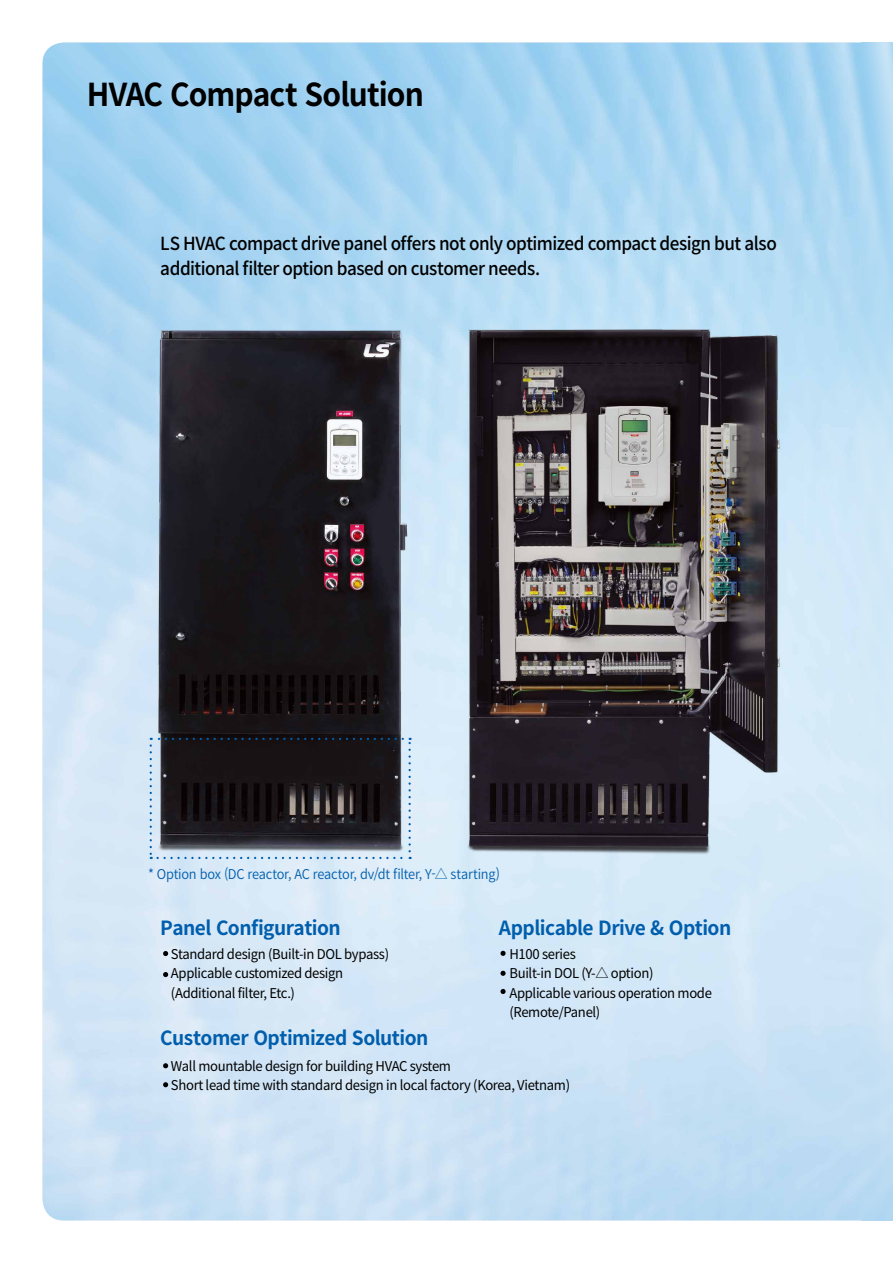
<style>
.page{position:relative;width:893px;height:1263px;background:#fff}
.page>*{position:absolute;margin:0;border:0;box-sizing:border-box;transform-origin:0 0}
.t1{font:700 31.5px "Noto Sans CJ Kkr";letter-spacing:-.03em;color:#000;scale:.95 1}
.t2{font:700 19.5px "Noto Sans CJ Kkr";letter-spacing:-.025em;color:#005ead}
.t3{font:500 18px/25.5px "Noto Sans CJ Kkr";letter-spacing:-.03em;color:#000;scale:.95 1}
.t4{font:13.5px/19.5px "Noto Sans CJ Kkr";letter-spacing:-.025em;color:#000}
.t5{font:600 13.5px "Noto Sans CJ Kkr";letter-spacing:-.02em;color:#005ead;scale:.95 1}
</style>
<div class="page">
<img style="left:144px;top:301px;width:668px;height:571px">
<svg style="left:150px;top:738px;width:261px;height:121px;background:#39393f"></svg>
<svg style="left:163px;top:951px;width:5px;height:5px"></svg>
<svg style="left:163px;top:972px;width:5px;height:5px"></svg>
<svg style="left:500px;top:951px;width:6px;height:5px"></svg>
<svg style="left:500px;top:971px;width:6px;height:5px"></svg>
<svg style="left:500px;top:989px;width:6px;height:5px"></svg>
<svg style="left:163px;top:1063px;width:5px;height:5px"></svg>
<svg style="left:163px;top:1082px;width:5px;height:5px"></svg>
<h1 class="t1" style="left:87px;top:77px;width:357px">HVAC Compact Solution</h1>
<h3 class="t3" style="left:160px;top:231px;width:650px">LS HVAC compact drive panel offers not only optimized compact design but also additional filter option based on customer needs.</h3>
<p class="t5" style="left:148px;top:866px;width:372px">* Option box (DC reactor, AC reactor, dv/dt filter, Y-△ starting)</p>
<h2 class="t2" style="left:160px;top:917px;width:182px">Panel Configuration</h2>
<p class="t4" style="left:171px;top:944px;width:220px">Standard design (Built-in DOL bypass)<br>Applicable customized design (Additional filter, Etc.)</p>
<h2 class="t2" style="left:160px;top:1027px;width:270px">Customer Optimized Solution</h2>
<h2 class="t2" style="left:499px;top:917px;width:234px">Applicable Drive &amp; Option</h2>
<p class="t4" style="left:509px;top:944px;width:204px">H100 series<br>Built-in DOL (Y-△ option)<br>Applicable various operation mode (Remote/Panel)</p>
<p class="t4" style="left:171px;top:1056px;width:401px">Wall mountable design for building HVAC system<br>Short lead time with standard design in local factory (Korea, Vietnam)</p>
</div>
